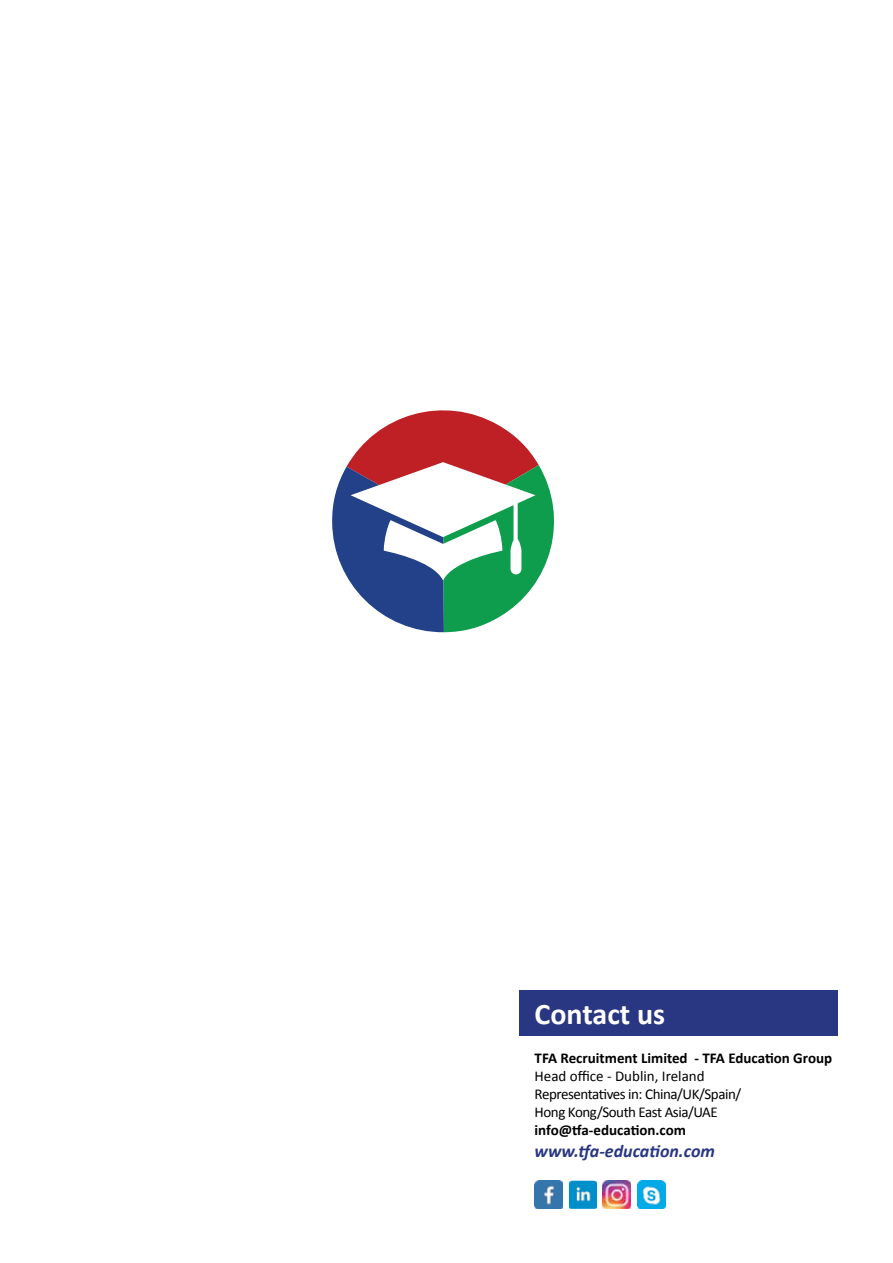
<style>
.page{position:relative;width:893px;height:1263px;background:#fff}
.page>*{position:absolute;margin:0;border:0;box-sizing:border-box;transform-origin:0 0}
.t1{font:700 30px "Calibri";color:#fff}
.t2{font:italic 700 18px "Calibri";color:#293682}
.t3{font:15px/18px "Calibri";letter-spacing:-.03em;color:#000}
.t4{font:700 15px "Calibri";color:#000}
</style>
<div class="page">
<img style="left:569px;top:1181px;width:28px;height:28px">
<div style="left:519px;top:990px;width:319px;height:45px;background:#293682"></div>
<img style="left:535px;top:1181px;width:28px;height:28px">
<img style="left:603px;top:1181px;width:28px;height:28px">
<img style="left:637px;top:1181px;width:28px;height:28px">
<svg style="left:332px;top:410px;width:223px;height:222px"></svg>
<h1 class="t1" style="left:535px;top:995px;width:132px">Contact us</h1>
<p class="t4" style="left:535px;top:1049px;width:299px">TFA Recruitment Limited - TFA Education Group</p>
<p class="t3" style="left:535px;top:1067px;width:208px">Head office - Dublin, Ireland<br>Representatives in: China/UK/Spain/<br>Hong Kong/South East Asia/UAE</p>
<p class="t4" style="left:535px;top:1121px;width:153px">info@tfa-education.com</p>
<p class="t2" style="left:535px;top:1140px;width:182px">www.tfa-education.com</p>
</div>
